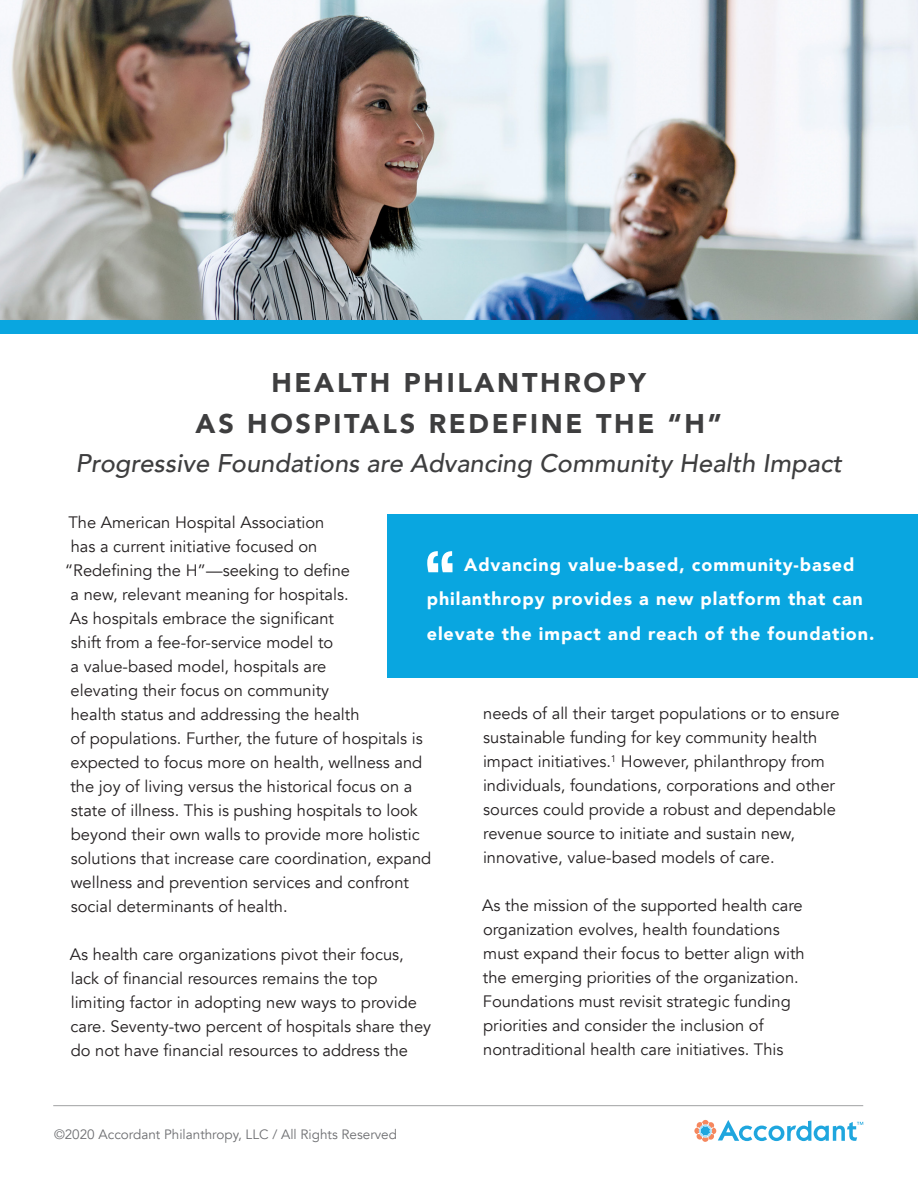
<style>
.page{position:relative;width:918px;height:1188px;background:#fff}
.page>*{position:absolute;margin:0;border:0;box-sizing:border-box;transform-origin:0 0}
.t1{font:900 27px/40.5px "Avenir";letter-spacing:.1em;color:#3e3e3f;text-align:center}
.t2{font:italic 500 25.5px "Avenir";color:#3e3e3f}
.body_text{font:900 18px/34.5px "Avenir";letter-spacing:.05em;color:#fff}
.body_no_break{font:16.5px/24px "Avenir";color:#231f20}
.Cover_Title{font:13.5px "Avenir";color:#6d6e71}
</style>
<div class="page">
<img style="left:0;top:0;width:918px;height:320px">
<hr style="left:53px;top:1105px;width:810px;height:1px;background:#6c6d70">
<div style="left:0;top:320px;width:918px;height:14px;background:#09a6e0"></div>
<div style="left:388px;top:515px;width:530px;height:163px;background:#09a6e0"></div>
<svg style="left:427px;top:551px;width:26px;height:21px"></svg>
<svg style="left:694px;top:1120px;width:169px;height:22px"></svg>
<p class="t1" style="left:196px;top:362px;width:528px">HEALTH PHILANTHROPY<br>AS HOSPITALS REDEFINE THE “H”</p>
<p class="t2" style="left:76px;top:447px;width:768px">Progressive Foundations are Advancing Community Health Impact</p>
<p class="body_no_break" style="left:68px;top:511px;width:258px">The American Hospital Association</p>
<p class="body_no_break" style="left:71px;top:535px;width:248px">has a current initiative focused on</p>
<p class="body_no_break" style="left:65px;top:559px;width:287px">“Redefining the H”—seeking to define</p>
<p class="body_no_break" style="left:71px;top:583px;width:280px">a new, relevant meaning for hospitals.</p>
<p class="body_no_break" style="left:70px;top:607px;width:266px">As hospitals embrace the significant</p>
<p class="body_no_break" style="left:71px;top:631px;width:264px">shift from a fee-for-service model to</p>
<p class="body_no_break" style="left:71px;top:655px;width:257px">a value-based model, hospitals are</p>
<p class="body_no_break" style="left:71px;top:679px;width:260px">elevating their focus on community</p>
<p class="body_no_break" style="left:71px;top:703px;width:290px">health status and addressing the health</p>
<p class="body_no_break" style="left:71px;top:727px;width:354px">of populations. Further, the future of hospitals is</p>
<p class="body_no_break" style="left:71px;top:751px;width:353px">expected to focus more on health, wellness and</p>
<p class="body_no_break" style="left:71px;top:775px;width:343px">the joy of living versus the historical focus on a</p>
<p class="body_no_break" style="left:71px;top:799px;width:349px">state of illness. This is pushing hospitals to look</p>
<p class="body_no_break" style="left:71px;top:823px;width:350px">beyond their own walls to provide more holistic</p>
<p class="body_no_break" style="left:71px;top:847px;width:362px">solutions that increase care coordination, expand</p>
<p class="body_no_break" style="left:71px;top:871px;width:340px">wellness and prevention services and confront</p>
<p class="body_no_break" style="left:71px;top:895px;width:218px">social determinants of health.</p>
<p class="body_no_break" style="left:70px;top:943px;width:363px">As health care organizations pivot their focus, lack of financial resources remains the top limiting factor in adopting new ways to provide care. Seventy-two percent of hospitals share they do not have financial resources to address the</p>
<p class="body_text" style="left:427px;top:547px;width:449px;text-indent:37px">Advancing value-based, community-based philanthropy provides a new platform that can elevate the impact and reach of the foundation.</p>
<p class="body_no_break" style="left:483px;top:702px;width:358px">needs of all their target populations or to ensure sustainable funding for key community health impact initiatives.<sup>1</sup> However, philanthropy from individuals, foundations, corporations and other sources could provide a robust and dependable revenue source to initiate and sustain new, innovative, value-based models of care.</p>
<p class="body_no_break" style="left:482px;top:894px;width:324px">As the mission of the supported health care organization evolves, health foundations must expand their focus to better align with the emerging priorities of the organization.<br>Foundations must revisit strategic funding priorities and consider the inclusion of nontraditional health care initiatives. This</p>
<p class="Cover_Title" style="left:54px;top:1126px;width:345px">©2020 Accordant Philanthropy, LLC / All Rights Reserved</p>
</div>
